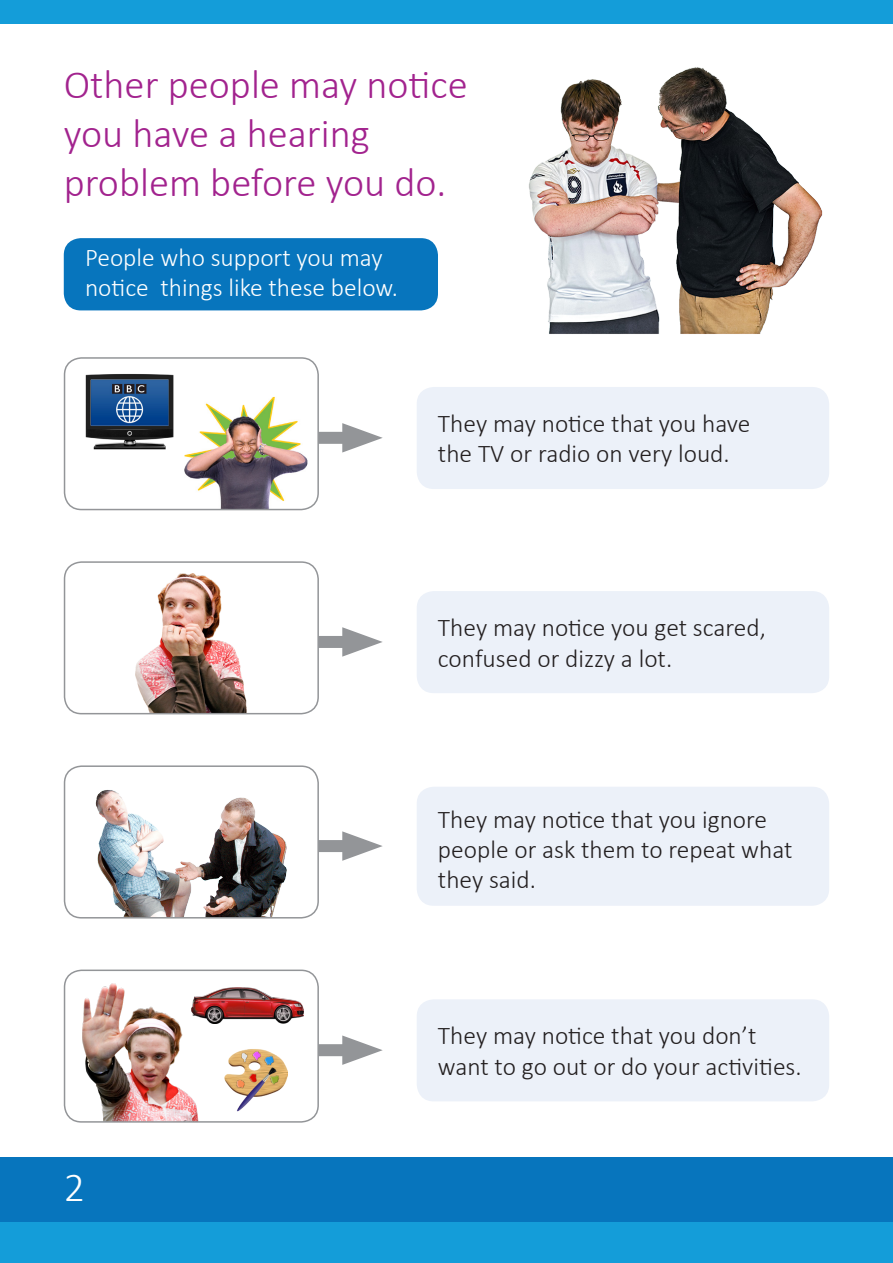
<style>
.page{position:relative;width:893px;height:1263px;background:#fff}
.page>*{position:absolute;margin:0;border:0;box-sizing:border-box;transform-origin:0 0}
.t1{font:300 42px "Calibri";color:#fff}
.t2{font:300 40.5px/48.6px "Calibri";color:#a2238e}
.t3{font:300 25.5px/30.6px "Calibri";color:#231f20}
.t4{font:300 25.5px "Calibri";color:#fff}
</style>
<div class="page">
<div style="left:64px;top:238px;width:374px;height:72px;background:#0775bd;border-radius:17px"></div>
<div style="left:0;top:1157px;width:893px;height:65px;background:#0775bd"></div>
<div style="left:0;top:0;width:893px;height:23px;background:#149dd9"></div>
<div style="left:0;top:1222px;width:893px;height:41px;background:#149dd9"></div>
<div style="left:417px;top:387px;width:412px;height:102px;background:#ecf1f9;border-radius:17px"></div>
<div style="left:417px;top:787px;width:412px;height:119px;background:#ecf1f9;border-radius:17px"></div>
<div style="left:417px;top:591px;width:412px;height:102px;background:#ecf1f9;border-radius:17px"></div>
<div style="left:417px;top:999px;width:412px;height:102px;background:#ecf1f9;border-radius:17px"></div>
<div style="left:293px;top:432px;width:66px;height:12px;background:#939598"></div>
<svg style="left:342px;top:423px;width:41px;height:29px"></svg>
<div style="left:293px;top:840px;width:66px;height:12px;background:#939598"></div>
<svg style="left:342px;top:831px;width:41px;height:30px"></svg>
<div style="left:293px;top:636px;width:66px;height:12px;background:#939598"></div>
<svg style="left:342px;top:627px;width:41px;height:30px"></svg>
<div style="left:293px;top:1044px;width:66px;height:12px;background:#939598"></div>
<svg style="left:342px;top:1035px;width:41px;height:30px"></svg>
<div style="left:65px;top:358px;width:253px;height:151px;background:#fff;border-radius:17px"></div>
<img style="left:184px;top:397px;width:123px;height:110px">
<div style="left:64px;top:357px;width:255px;height:153px;border:2px solid #939598;border-radius:17px"></div>
<div style="left:65px;top:766px;width:253px;height:152px;background:#fff;border-radius:17px"></div>
<img style="left:95px;top:790px;width:192px;height:125px">
<div style="left:64px;top:765px;width:255px;height:153px;border:2px solid #939598;border-radius:17px"></div>
<div style="left:65px;top:562px;width:253px;height:152px;background:#fff;border-radius:17px"></div>
<img style="left:136px;top:573px;width:111px;height:138px">
<div style="left:64px;top:561px;width:255px;height:153px;border:2px solid #939598;border-radius:17px"></div>
<div style="left:65px;top:970px;width:253px;height:152px;background:#fff;border-radius:17px"></div>
<img style="left:83px;top:984px;width:116px;height:136px">
<div style="left:64px;top:969px;width:255px;height:154px;border:2px solid #939598;border-radius:17px"></div>
<img style="left:85px;top:374px;width:89px;height:76px">
<img style="left:529px;top:67px;width:294px;height:267px">
<img style="left:225px;top:1049px;width:62px;height:62px">
<img style="left:191px;top:988px;width:112px;height:35px">
<p class="t2" style="left:64px;top:60px;width:405px">Other people may notice you have a hearing</p>
<p class="t2" style="left:64px;top:157px;width:384px">problem before you do.</p>
<p class="t4" style="left:85px;top:241px;width:299px">People who support you may</p>
<p class="t4" style="left:85px;top:272px;width:314px">notice things like these below.</p>
<p class="t3" style="left:438px;top:408px;width:314px">They may notice that you have</p>
<p class="t3" style="left:438px;top:438px;width:293px">the TV or radio on very loud.</p>
<p class="t1" style="left:64px;top:1161px;width:23px">2</p>
<p class="t3" style="left:438px;top:612px;width:329px">They may notice you get scared, confused or dizzy a lot.</p>
<p class="t3" style="left:438px;top:804px;width:331px">They may notice that you ignore</p>
<p class="t3" style="left:438px;top:834px;width:356px">people or ask them to repeat what</p>
<p class="t3" style="left:438px;top:864px;width:100px">they said.</p>
<p class="t3" style="left:438px;top:1020px;width:365px">They may notice that you don’t want to go out or do your activities.</p>
</div>
